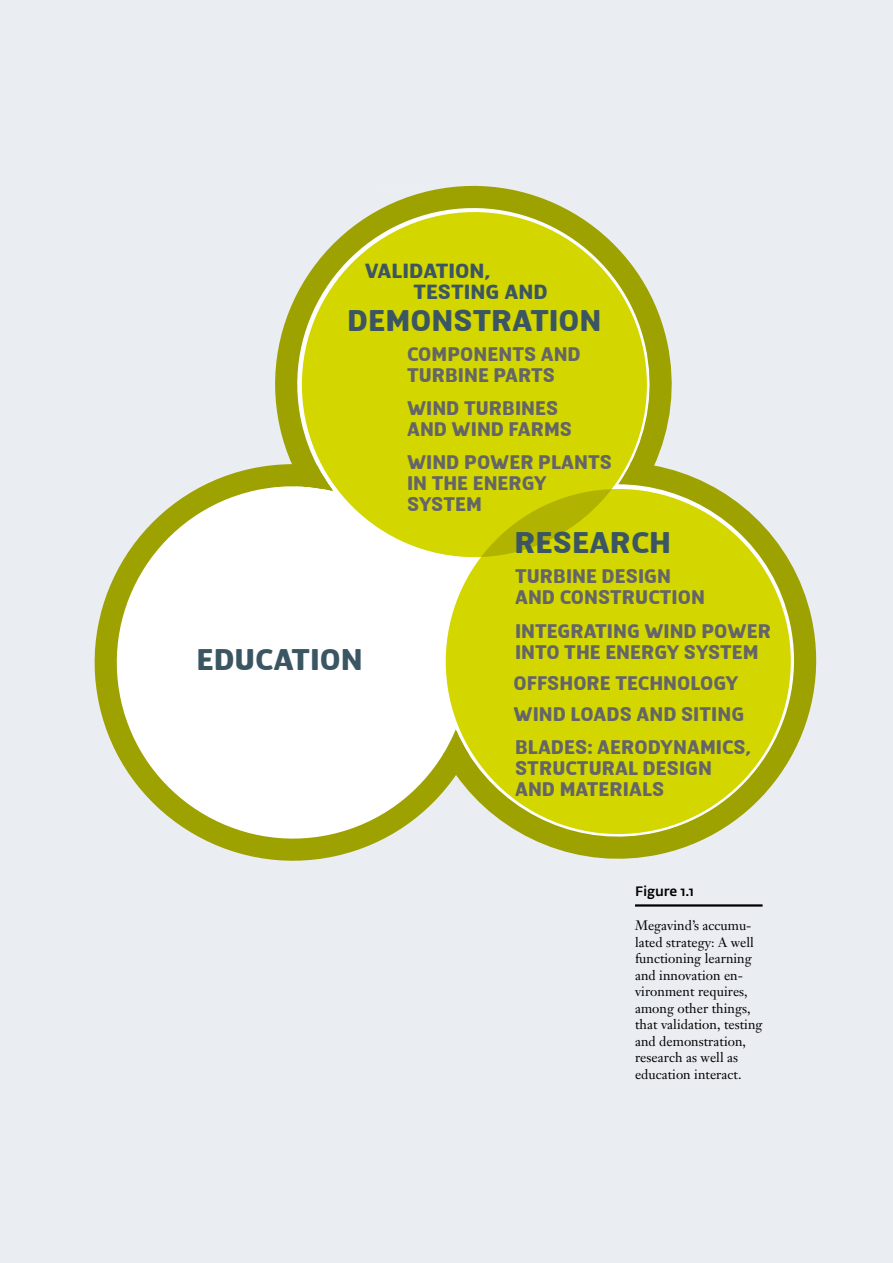
<style>
.page{position:relative;width:893px;height:1263px;background:#eaedf2}
.page>*{position:absolute;margin:0;border:0;box-sizing:border-box;transform-origin:0 0}
.t1{font:700 28.5px "Clarus";color:#3b5662;scale:1.04 1}
.t2{font:700 19.5px/21px "Clarus";color:#3b5662;scale:1.04 1}
.t3{font:700 18.75px/21px "Clarus";color:#646567}
.t4{font:13.5px/16.5px "Janson Text";color:#000}
.t5{font:500 13.5px "Fedra Sans Alt";color:#000}
</style>
<div class="page">
<svg style="left:94px;top:467px;width:360px;height:394px;background:#edeece"></svg>
<svg style="left:257px;top:185px;width:415px;height:283px"></svg>
<svg style="left:291px;top:463px;width:43px;height:29px"></svg>
<svg style="left:454px;top:464px;width:363px;height:395px;background:#d1d329"></svg>
<svg style="left:442px;top:727px;width:28px;height:49px"></svg>
<svg style="left:617px;top:462px;width:38px;height:25px"></svg>
<p class="t2" style="left:413px;top:260px;width:131px;text-indent:-49px">VALIDATION,<br>TESTING AND</p>
<h1 class="t1" style="left:347px;top:302px;width:246px">DEMONSTRATION</h1>
<p class="t3" style="left:407px;top:343px;width:175px">COMPONENTS AND<br>TURBINE PARTS</p>
<p class="t3" style="left:407px;top:397px;width:167px">WIND TURBINES<br>AND WIND FARMS</p>
<p class="t3" style="left:407px;top:451px;width:206px">WIND POWER PLANTS<br>IN THE ENERGY<br>SYSTEM</p>
<h1 class="t1" style="left:514px;top:523px;width:152px">RESEARCH</h1>
<h1 class="t1" style="left:196px;top:640px;width:162px">EDUCATION</h1>
<p class="t3" style="left:515px;top:565px;width:191px">TURBINE DESIGN<br>AND CONSTRUCTION</p>
<p class="t3" style="left:515px;top:620px;width:257px">INTEGRATING WIND POWER<br>INTO THE ENERGY SYSTEM</p>
<p class="t3" style="left:514px;top:667px;width:232px;line-height:31px">OFFSHORE TECHNOLOGY<br>WIND LOADS AND SITING</p>
<p class="t3" style="left:515px;top:735px;width:238px">BLADES: AERODYNAMICS,<br>STRUCTURAL DESIGN<br>AND MATERIALS</p>
<p class="t5" style="left:635px;top:883px;width:60px">Figure 1.1</p>
<p class="t4" style="left:635px;top:917px;width:129px">Megavind’s accumu&shy;lated strategy: A well functioning learning and innovation en&shy;vironment requires, among other things, that validation, testing and demonstration, research as well as education interact.</p>
</div>
